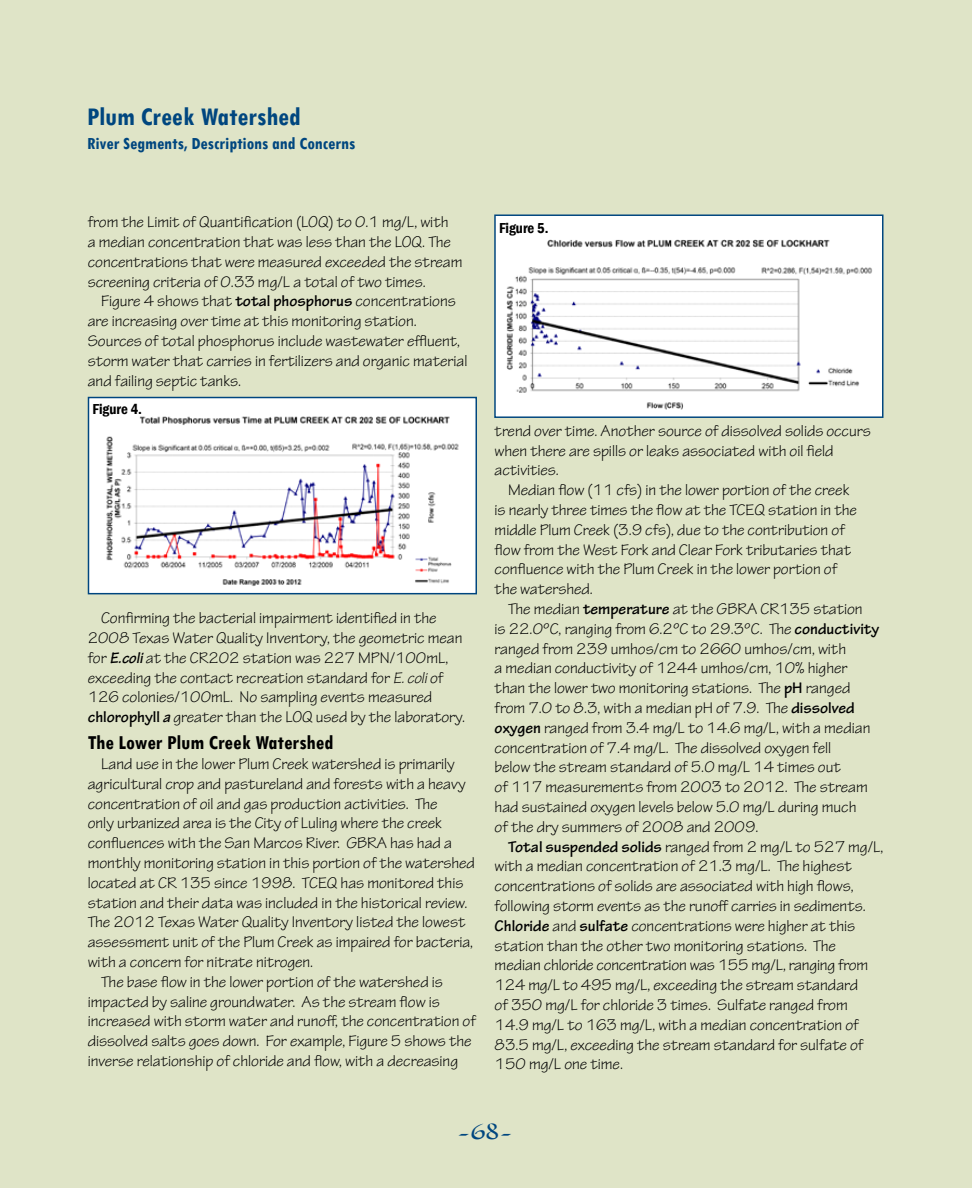
<style>
.page{position:relative;width:972px;height:1188px;background:#dfe4c7}
.page>*{position:absolute;margin:0;border:0;box-sizing:border-box;transform-origin:0 0}
.t1{font:700 condensed 27px "Tw Cen";color:#00467f}
.t2{font:27px "Dorovar FLF Carolus";color:#00467f}
.t3{font:700 condensed 21px "Tw Cen";color:#000}
.t4{font:700 condensed 18px "Tw Cen";color:#00467f}
.t5{font:16.5px/19.8px "Tekton Pro";color:#000}
.t6{font:600 condensed 14.85px "Franklin Gothic";color:#000}
.s1{font-weight:700}
.s2{font-weight:700;font-style:italic}
.s3{font-style:italic}
</style>
<div class="page">
<div style="left:495px;top:215px;width:388px;height:202px;background:#fff"></div>
<img style="left:506px;top:239px;width:367px;height:171px">
<div style="left:494px;top:214px;width:390px;height:204px;border:1px solid #00467f"></div>
<div style="left:88px;top:398px;width:388px;height:196px;background:#fff"></div>
<img style="left:106px;top:416px;width:353px;height:170px">
<div style="left:88px;top:397px;width:389px;height:197px;border:1px solid #00467f"></div>
<h1 class="t1" style="left:87px;top:100px;width:215px">Plum Creek Watershed</h1>
<p class="t4" style="left:87px;top:132px;width:270px">River Segments, Descriptions and Concerns</p>
<p class="t5" style="left:88px;top:213px;width:376px">from the Limit of Quantification (LOQ) to 0.1 mg/L, with<br>a median concentration that was less than the LOQ. The concentrations that were measured exceeded the stream screening criteria of 0.33 mg/L a total of two times.</p>
<p class="t5" style="left:88px;top:292px;width:381px;text-indent:13px">Figure 4 shows that <span class="s1">total phosphorus</span> concentrations are increasing over time at this monitoring station.<br>Sources of total phosphorus include wastewater effluent, storm water that carries in fertilizers and organic material and failing septic tanks.</p>
<p class="t6" style="left:93px;top:399px;width:51px">Figure 4.</p>
<p class="t5" style="left:88px;top:609px;width:379px;text-indent:13px">Confirming the bacterial impairment identified in the 2008 Texas Water Quality Inventory, the geometric mean for <span class="s2">E.coli</span> at the CR202 station was 227 MPN/100mL, exceeding the contact recreation standard for <span class="s3">E. coli</span> of 126 colonies/100mL. No sampling events measured <span class="s1">chlorophyll</span> <span class="s2">a</span> greater than the LOQ used by the laboratory.</p>
<p class="t3" style="left:88px;top:730px;width:247px">The Lower Plum Creek Watershed</p>
<p class="t5" style="left:101px;top:754px;width:355px">Land use in the lower Plum Creek watershed is primarily</p>
<p class="t5" style="left:88px;top:774px;width:379px">agricultural crop and pastureland and forests with a heavy</p>
<p class="t5" style="left:88px;top:794px;width:351px">concentration of oil and gas production activities. The</p>
<p class="t5" style="left:88px;top:814px;width:356px">only urbanized area is the City of Luling where the creek</p>
<p class="t5" style="left:88px;top:834px;width:366px">confluences with the San Marcos River. GBRA has had a</p>
<p class="t5" style="left:88px;top:853px;width:389px">monthly monitoring station in this portion of the watershed</p>
<p class="t5" style="left:88px;top:873px;width:377px">located at CR 135 since 1998. TCEQ has monitored this</p>
<p class="t5" style="left:88px;top:893px;width:381px">station and their data was included in the historical review.</p>
<p class="t5" style="left:88px;top:913px;width:379px">The 2012 Texas Water Quality Inventory listed the lowest</p>
<p class="t5" style="left:88px;top:933px;width:387px">assessment unit of the Plum Creek as impaired for bacteria,</p>
<p class="t5" style="left:88px;top:952px;width:227px">with a concern for nitrate nitrogen.</p>
<p class="t5" style="left:101px;top:972px;width:343px">The base flow in the lower portion of the watershed is</p>
<p class="t5" style="left:88px;top:992px;width:354px">impacted by saline groundwater. As the stream flow is</p>
<p class="t5" style="left:88px;top:1012px;width:390px">increased with storm water and runoff, the concentration of</p>
<p class="t5" style="left:88px;top:1032px;width:385px">dissolved salts goes down. For example, Figure 5 shows the</p>
<p class="t5" style="left:88px;top:1051px;width:372px">inverse relationship of chloride and flow, with a decreasing</p>
<p class="t6" style="left:499px;top:219px;width:51px">Figure 5.</p>
<p class="t5" style="left:495px;top:421px;width:378px">trend over time. Another source of dissolved solids occurs when there are spills or leaks associated with oil field activities.</p>
<p class="t5" style="left:495px;top:480px;width:364px;text-indent:13px">Median flow (11 cfs) in the lower portion of the creek is nearly three times the flow at the TCEQ station in the middle Plum Creek (3.9 cfs), due to the contribution of flow from the West Fork and Clear Fork tributaries that confluence with the Plum Creek in the lower portion of the watershed.</p>
<p class="t5" style="left:495px;top:599px;width:386px;text-indent:13px">The median <span class="s1">temperature</span> at the GBRA CR135 station<br>is 22.0ºC, ranging from 6.2ºC to 29.3ºC. The <span class="s1">conductivity </span>ranged from 239 umhos/cm to 2660 umhos/cm, with<br>a median conductivity of 1244 umhos/cm, 10% higher than the lower two monitoring stations. The <span class="s1">pH</span> ranged from 7.0 to 8.3, with a median pH of 7.9. The <span class="s1">dissolved oxygen</span> ranged from 3.4 mg/L to 14.6 mg/L, with a median concentration of 7.4 mg/L. The dissolved oxygen fell<br>below the stream standard of 5.0 mg/L 14 times out<br>of 117 measurements from 2003 to 2012. The stream had sustained oxygen levels below 5.0 mg/L during much<br>of the dry summers of 2008 and 2009.</p>
<p class="t5" style="left:495px;top:837px;width:390px;text-indent:13px"><span class="s1">Total suspended solids</span> ranged from 2 mg/L to 527 mg/L, with a median concentration of 21.3 mg/L. The highest concentrations of solids are associated with high flows, following storm events as the runoff carries in sediments.<br><span class="s1">Chloride</span> and <span class="s1">sulfate</span> concentrations were higher at this station than the other two monitoring stations. The median chloride concentration was 155 mg/L, ranging from 124 mg/L to 495 mg/L, exceeding the stream standard<br>of 350 mg/L for chloride 3 times. Sulfate ranged from 14.9 mg/L to 163 mg/L, with a median concentration of 83.5 mg/L, exceeding the stream standard for sulfate of 150 mg/L one time.</p>
<h1 class="t2" style="left:458px;top:1118px;width:56px">-68-</h1>
</div>
